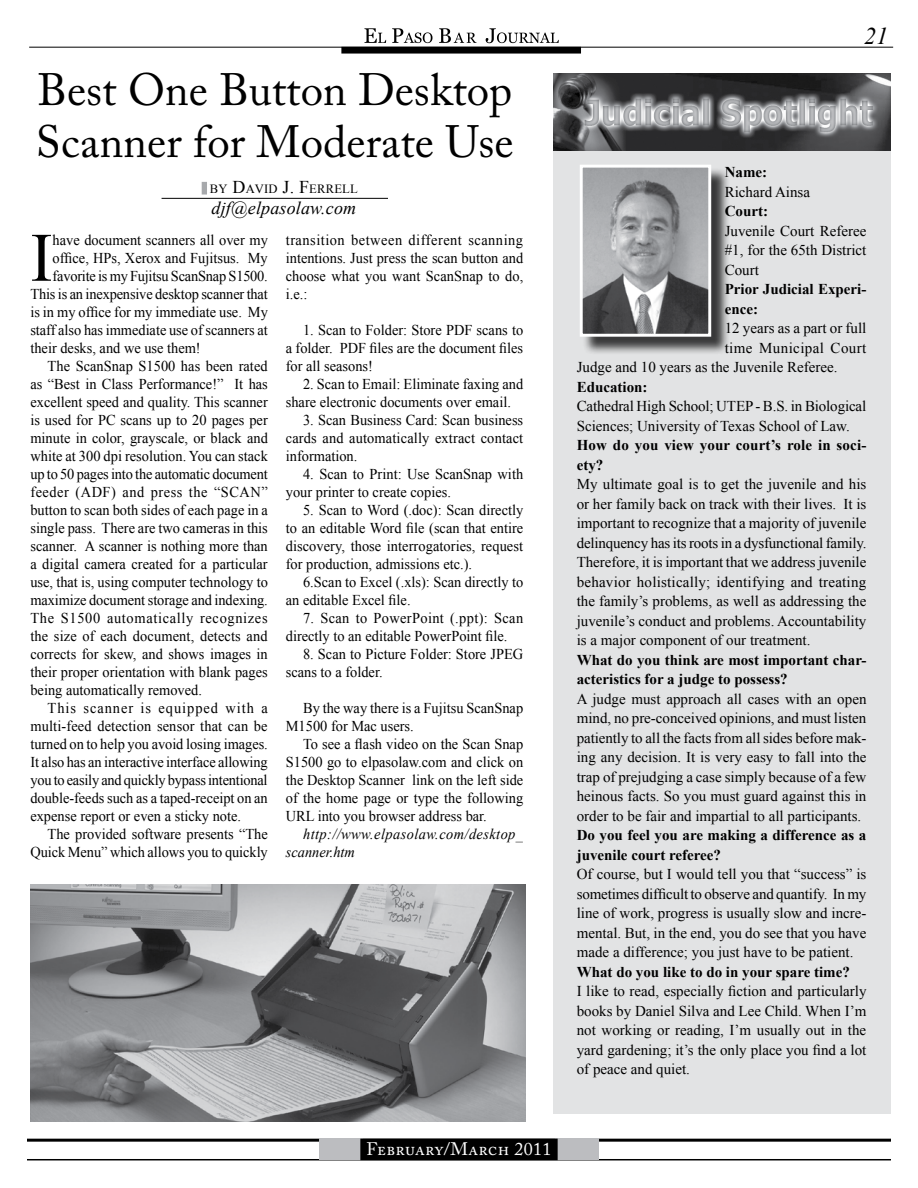
<style>
.page{position:relative;width:918px;height:1188px;background:#fff}
.page>*{position:absolute;margin:0;border:0;box-sizing:border-box;transform-origin:0 0}
.t1{font:69.3px "Times New Roman";color:#000;scale:.96 1}
.t2{font:45px/52.1px "Adobe Caslon Pro";color:#000}
.t3{font:italic 24px "Times New Roman";color:#000}
.t4{font:18px "Adobe Caslon Pro";letter-spacing:.02em;color:#fff}
.t5{font:italic 18px "Times New Roman";letter-spacing:.01em;color:#000}
.t6{font:15px/18px "Times New Roman";color:#000;scale:.96 1}
.t7{font:15px/19.5px "Times New Roman";color:#000;text-align:justify}
.t8{font:700 15px/19.5px "Times New Roman";color:#000}
.t9{font:italic 15px/18px "Times New Roman";letter-spacing:.03em;color:#000;scale:.96 1}
.t10{font:15px "Times New Roman";letter-spacing:.045em;color:#000;scale:.96 1}
.t11{font:15px "Times New Roman";letter-spacing:.035em;color:#000;scale:.96 1}
.t12{font:15px "Times New Roman";letter-spacing:.065em;color:#000;scale:.96 1}
.t13{font:15px "Times New Roman";letter-spacing:.03em;color:#000}
.t14{font:12.6px "Times New Roman";letter-spacing:.015em;color:#000}
.s1{font-size:18px}
</style>
<div class="page">
<hr style="left:29px;top:47px;width:864px;height:1px;background:#000">
<div style="left:342px;top:48px;width:238px;height:5px;background:#000"></div>
<div style="left:341px;top:47px;width:240px;height:7px;border:2px solid #000"></div>
<svg style="left:364px;top:28px;width:195px;height:15px"></svg>
<hr style="left:27px;top:1159px;width:864px;height:1px;background:#000">
<hr style="left:27px;top:1139px;width:864px;height:3px;background:#000">
<div style="left:555px;top:1139px;width:44px;height:21px;background:#bcbdc0"></div>
<div style="left:319px;top:1139px;width:44px;height:21px;background:#bcbdc0"></div>
<div style="left:361px;top:1139px;width:196px;height:20px;background:#000"></div>
<hr style="left:162px;top:198px;width:226px;height:1px;background:#000">
<div style="left:202px;top:182px;width:5px;height:13px;background:#a7a9ac"></div>
<div style="left:553px;top:73px;width:337px;height:1041px;background:#e2e3e4"></div>
<img style="left:554px;top:74px;width:337px;height:77px">
<div style="left:582px;top:167px;width:154px;height:194px;background:#000;opacity:.75"></div>
<img style="left:584px;top:169px;width:123px;height:164px">
<div style="left:580px;top:165px;width:131px;height:172px;border:3px solid #fff"></div>
<img style="left:30px;top:884px;width:496px;height:237px">
<h2 class="t2" style="left:36px;top:63px;width:479px">Best One Button Desktop<br>Scanner for Moderate Use</h2>
<p class="t14" style="left:210px;top:180px;width:149px">BY <span class="s1">D</span>AVID <span class="s1">J. F</span>ERRELL</p>
<p class="t5" style="left:212px;top:195px;width:146px">djf@elpasolaw.com</p>
<h1 class="t1" style="left:30px;top:211px;width:25px">I</h1>
<p class="t6" style="left:53px;top:231px;width:226px">have document scanners all over my</p>
<p class="t6" style="left:53px;top:249px;width:226px">office, HPs, Xerox and Fujitsus. My</p>
<p class="t6" style="left:53px;top:267px;width:226px">favorite is my Fujitsu ScanSnap S1500.</p>
<p class="t6" style="left:30px;top:285px;width:249px">This is an inexpensive desktop scanner that</p>
<p class="t6" style="left:30px;top:303px;width:249px">is in my office for my immediate use. My</p>
<p class="t6" style="left:30px;top:321px;width:249px">staff also has immediate use of scanners at</p>
<p class="t6" style="left:30px;top:339px;width:179px">their desks, and we use them!</p>
<p class="t6" style="left:48px;top:357px;width:231px">The ScanSnap S1500 has been rated</p>
<p class="t6" style="left:30px;top:375px;width:249px">as “Best in Class Performance!” It has</p>
<p class="t6" style="left:30px;top:393px;width:249px">excellent speed and quality. This scanner</p>
<p class="t6" style="left:30px;top:411px;width:249px">is used for PC scans up to 20 pages per</p>
<p class="t6" style="left:30px;top:429px;width:249px">minute in color, grayscale, or black and</p>
<p class="t6" style="left:30px;top:447px;width:249px">white at 300 dpi resolution. You can stack</p>
<p class="t6" style="left:30px;top:465px;width:249px">up to 50 pages into the automatic document</p>
<p class="t11" style="left:30px;top:482px;width:249px">feeder (ADF) and press the “SCAN”</p>
<p class="t6" style="left:30px;top:501px;width:249px">button to scan both sides of each page in a</p>
<p class="t6" style="left:30px;top:519px;width:249px">single pass. There are two cameras in this</p>
<p class="t6" style="left:30px;top:537px;width:249px">scanner. A scanner is nothing more than</p>
<p class="t6" style="left:30px;top:555px;width:249px">a digital camera created for a particular</p>
<p class="t6" style="left:30px;top:573px;width:249px">use, that is, using computer technology to</p>
<p class="t6" style="left:30px;top:591px;width:249px">maximize document storage and indexing.</p>
<p class="t10" style="left:30px;top:608px;width:249px">The S1500 automatically recognizes</p>
<p class="t6" style="left:30px;top:627px;width:249px">the size of each document, detects and</p>
<p class="t6" style="left:30px;top:645px;width:249px">corrects for skew, and shows images in</p>
<p class="t6" style="left:30px;top:663px;width:249px">their proper orientation with blank pages</p>
<p class="t6" style="left:30px;top:681px;width:180px">being automatically removed.</p>
<p class="t12" style="left:48px;top:698px;width:231px">This scanner is equipped with a</p>
<p class="t6" style="left:30px;top:717px;width:249px">multi‑feed detection sensor that can be</p>
<p class="t6" style="left:30px;top:735px;width:249px">turned on to help you avoid losing images.</p>
<p class="t6" style="left:30px;top:753px;width:249px">It also has an interactive interface allowing</p>
<p class="t6" style="left:30px;top:771px;width:249px">you to easily and quickly bypass intentional</p>
<p class="t6" style="left:30px;top:789px;width:249px">double‑feeds such as a taped‑receipt on an</p>
<p class="t6" style="left:30px;top:807px;width:221px">expense report or even a sticky note.</p>
<p class="t6" style="left:48px;top:825px;width:231px">The provided software presents “The</p>
<p class="t6" style="left:30px;top:843px;width:249px">Quick Menu” which allows you to quickly</p>
<p class="t6" style="left:286px;top:231px;width:249px;text-align:justify">transition between different scanning intentions. Just press the scan button and choose what you want ScanSnap to do, i.e.:</p>
<p class="t6" style="left:286px;top:321px;width:249px;text-align:justify;text-indent:17px">1. Scan to Folder: Store PDF scans to a folder. PDF files are the document files for all seasons!</p>
<p class="t6" style="left:286px;top:375px;width:249px;text-indent:17px">2. Scan to Email: Eliminate faxing and share electronic documents over email.</p>
<p class="t6" style="left:286px;top:411px;width:249px;text-align:justify;text-indent:17px">3. Scan Business Card: Scan business cards and automatically extract contact information.</p>
<p class="t6" style="left:286px;top:465px;width:249px;text-indent:17px">4. Scan to Print: Use ScanSnap with your printer to create copies.</p>
<p class="t6" style="left:286px;top:501px;width:249px;text-align:justify;text-indent:17px">5. Scan to Word (.doc): Scan directly to an editable Word file (scan that entire discovery, those interrogatories, request for production, admissions etc.).</p>
<p class="t6" style="left:286px;top:573px;width:249px;text-indent:17px">6.Scan to Excel (.xls): Scan directly to an editable Excel file.</p>
<p class="t6" style="left:286px;top:609px;width:249px;text-indent:17px">7. Scan to PowerPoint (.ppt): Scan directly to an editable PowerPoint file.</p>
<p class="t6" style="left:286px;top:645px;width:249px;text-indent:17px">8. Scan to Picture Folder: Store JPEG scans to a folder.</p>
<p class="t6" style="left:286px;top:699px;width:249px;text-indent:17px">By the way there is a Fujitsu ScanSnap<br>M1500 for Mac users.</p>
<p class="t6" style="left:286px;top:735px;width:249px;text-align:justify;text-indent:17px">To see a flash video on the Scan Snap S1500 go to elpasolaw.com and click on the Desktop Scanner link on the left side of the home page or type the following URL into you browser address bar.</p>
<p class="t9" style="left:286px;top:824px;width:249px;text-indent:17px">http://www.elpasolaw.com/desktop_ scanner.htm</p>
<h3 class="t3" style="left:864px;top:20px;width:25px">21</h3>
<p class="t8" style="left:725px;top:162px;width:44px">Name:</p>
<p class="t7" style="left:725px;top:182px;width:87px">Richard Ainsa</p>
<p class="t8" style="left:725px;top:201px;width:45px">Court:</p>
<p class="t7" style="left:725px;top:221px;width:143px">Juvenile Court Referee #1, for the 65th District Court</p>
<p class="t8" style="left:725px;top:279px;width:143px">Prior Judicial Experi&shy;ence:</p>
<p class="t7" style="left:725px;top:318px;width:143px">12 years as a part or full</p>
<p class="t13" style="left:725px;top:338px;width:143px">time Municipal Court</p>
<p class="t7" style="left:577px;top:357px;width:262px">Judge and 10 years as the Juvenile Referee.</p>
<p class="t8" style="left:577px;top:376px;width:72px">Education:</p>
<p class="t7" style="left:577px;top:396px;width:291px">Cathedral High School; UTEP - B.S. in Biological<br>Sciences; University of Texas School of Law.</p>
<p class="t8" style="left:577px;top:435px;width:291px">How do you view your court’s role in soci&shy;ety?</p>
<p class="t7" style="left:577px;top:474px;width:291px">My ultimate goal is to get the juvenile and his or her family back on track with their lives. It is important to recognize that a majority of juvenile delinquency has its roots in a dysfunctional family.<br>Therefore, it is important that we address juvenile behavior holistically; identifying and treating the family’s problems, as well as addressing the juvenile’s conduct and problems. Accountability is a major component of our treatment.</p>
<p class="t8" style="left:577px;top:649px;width:291px">What do you think are most important char&shy;acteristics for a judge to possess?</p>
<p class="t7" style="left:577px;top:689px;width:291px">A judge must approach all cases with an open mind, no pre-conceived opinions, and must listen patiently to all the facts from all sides before mak&shy;ing any decision. It is very easy to fall into the trap of prejudging a case simply because of a few heinous facts. So you must guard against this in order to be fair and impartial to all participants.</p>
<p class="t8" style="left:577px;top:825px;width:291px">Do you feel you are making a difference as a juvenile court referee?</p>
<p class="t7" style="left:577px;top:864px;width:291px">Of course, but I would tell you that “success” is sometimes difficult to observe and quantify. In my line of work, progress is usually slow and incre&shy;mental. But, in the end, you do see that you have made a difference; you just have to be patient.</p>
<p class="t8" style="left:577px;top:961px;width:275px">What do you like to do in your spare time?</p>
<p class="t7" style="left:577px;top:981px;width:291px">I like to read, especially fiction and particularly books by Daniel Silva and Lee Child. When I’m not working or reading, I’m usually out in the yard gardening; it’s the only place you find a lot of peace and quiet.</p>
<p class="t4" style="left:366px;top:1138px;width:187px">February/March 2011</p>
</div>
